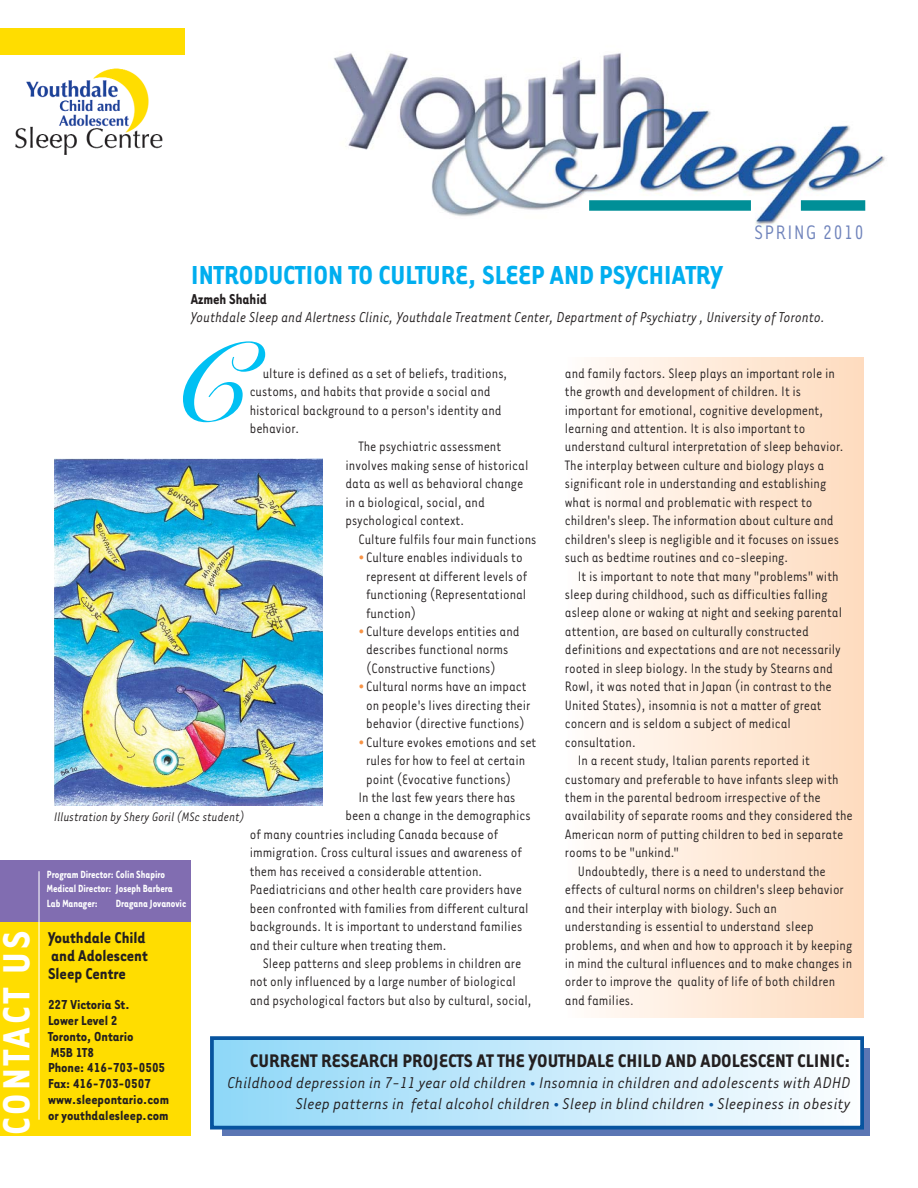
<style>
.page{position:relative;width:918px;height:1188px;background:#fff}
.page>*{position:absolute;margin:0;border:0;box-sizing:border-box;transform-origin:0 0}
.t1{font:109.5px "Snell Roundhand Bold Script";color:#00c0f3}
.t2{font:700 43.5px "Tarzana Narrow";letter-spacing:.075em;color:#fff}
.t3{font:700 30px "Tarzana Narrow";color:#00aeef}
.t4{font:22.5px "Tarzana Narrow";letter-spacing:.05em;color:#7084bc}
.t5{font:700 21px "Tarzana Narrow";color:#231f20}
.t6{font:italic 18px/21px "Tarzana Narrow";color:#231f20;text-align:right}
.t7{font:700 18px/18px "Tarzana Narrow";color:#231f20;text-align:justify}
.t8{font:italic 16.5px "Tarzana Narrow";color:#231f20;scale:.95 1}
.t9{font:700 16.5px "Tarzana Narrow";color:#231f20;scale:.95 1}
.t10{font:15.75px/18.5px "Tarzana Narrow";color:#231f20;scale:.95 1}
.t11{font:700 15px/15.8px "Tarzana Narrow";color:#231f20}
.t12{font:italic 14.25px "Tarzana Narrow";color:#231f20;scale:.95 1}
.t13{font:700 12px/14.2px "Tarzana Narrow";color:#fff;scale:.9 1}
.s1{font-weight:700;font-size:19.5px;color:#f79345}
.s2{font-weight:700;font-style:normal;color:#07549f}
</style>
<div class="page">
<div style="left:223px;top:1048px;width:647px;height:88px;background:#5b76b4"></div>
<div style="left:567px;top:358px;width:297px;height:659px;background:linear-gradient(to right,#fffcfa,#fedbbd)"></div>
<img style="left:54px;top:458px;width:269px;height:347px">
<img style="left:334px;top:53px;width:551px;height:173px">
<img style="left:15px;top:69px;width:148px;height:86px">
<div style="left:589px;top:200px;width:162px;height:11px;background:#008f97"></div>
<div style="left:801px;top:200px;width:64px;height:11px;background:#008f97"></div>
<div style="left:1px;top:918px;width:190px;height:218px;background:#fd0"></div>
<div style="left:0;top:28px;width:184px;height:28px;background:#fd0"></div>
<div style="left:0;top:861px;width:191px;height:61px;background:#816db1"></div>
<hr style="left:38px;top:871px;width:2px;height:249px;background:#fff">
<div style="left:214px;top:1040px;width:646px;height:86px;background:linear-gradient(to right,#8fd7f8,#fcfdff)"></div>
<div style="left:210px;top:1036px;width:654px;height:93px;border:4px solid #07549f"></div>
<h3 class="t4" style="left:754px;top:225px;width:111px">SPRING 2010</h3>
<h3 class="t3" style="left:191px;top:265px;width:534px">INTRODUCTION TO CULTURE, SLEEP AND PSYCHIATRY</h3>
<p class="t9" style="left:191px;top:293px;width:82px">Azmeh Shahid</p>
<p class="t8" style="left:191px;top:311px;width:669px">Youthdale Sleep and Alertness Clinic, Youthdale Treatment Center, Department of Psychiatry , University of Toronto.</p>
<h1 class="t1" style="left:175px;top:344px;width:75px">C</h1>
<p class="t10" style="left:565px;top:365px;width:295px">and family factors. Sleep plays an important role in the growth and development of children. It is important for emotional, cognitive development, learning and attention. It is also important to understand cultural interpretation of sleep behavior.<br>The interplay between culture and biology plays a significant role in understanding and establishing what is normal and problematic with respect to children's sleep. The information about culture and children's sleep is negligible and it focuses on issues such as bedtime routines and co-sleeping.</p>
<p class="t10" style="left:578px;top:568px;width:276px">It is important to note that many "problems" with</p>
<p class="t10" style="left:565px;top:586px;width:278px">sleep during childhood, such as difficulties falling</p>
<p class="t10" style="left:565px;top:605px;width:293px">asleep alone or waking at night and seeking parental</p>
<p class="t10" style="left:565px;top:623px;width:258px">attention, are based on culturally constructed</p>
<p class="t10" style="left:565px;top:642px;width:292px">definitions and expectations and are not necessarily</p>
<p class="t10" style="left:565px;top:660px;width:284px">rooted in sleep biology. In the study by Stearns and</p>
<p class="t10" style="left:565px;top:679px;width:282px">Rowl, it was noted that in Japan (in contrast to the</p>
<p class="t10" style="left:565px;top:697px;width:272px">United States), insomnia is not a matter of great</p>
<p class="t10" style="left:565px;top:716px;width:240px">concern and is seldom a subject of medical</p>
<p class="t10" style="left:565px;top:734px;width:76px">consultation.</p>
<p class="t10" style="left:578px;top:753px;width:246px">In a recent study, Italian parents reported it</p>
<p class="t10" style="left:565px;top:771px;width:290px">customary and preferable to have infants sleep with</p>
<p class="t10" style="left:565px;top:789px;width:271px">them in the parental bedroom irrespective of the</p>
<p class="t10" style="left:565px;top:808px;width:305px">availability of separate rooms and they considered the</p>
<p class="t10" style="left:565px;top:826px;width:295px">American norm of putting children to bed in separate</p>
<p class="t10" style="left:565px;top:845px;width:122px">rooms to be "unkind."</p>
<p class="t10" style="left:578px;top:863px;width:263px">Undoubtedly, there is a need to understand the</p>
<p class="t10" style="left:565px;top:882px;width:295px">effects of cultural norms on children's sleep behavior</p>
<p class="t10" style="left:565px;top:900px;width:225px">and their interplay with biology. Such an</p>
<p class="t10" style="left:565px;top:919px;width:263px">understanding is essential to understand sleep</p>
<p class="t10" style="left:565px;top:937px;width:304px">problems, and when and how to approach it by keeping</p>
<p class="t10" style="left:565px;top:955px;width:304px">in mind the cultural influences and to make changes in</p>
<p class="t10" style="left:565px;top:974px;width:286px">order to improve the quality of life of both children</p>
<p class="t10" style="left:565px;top:992px;width:75px">and families.</p>
<p class="t10" style="left:263px;top:365px;width:259px">ulture is defined as a set of beliefs, traditions,</p>
<p class="t10" style="left:250px;top:384px;width:255px">customs, and habits that provide a social and</p>
<p class="t10" style="left:250px;top:402px;width:267px">historical background to a person's identity and</p>
<p class="t10" style="left:250px;top:420px;width:54px">behavior.</p>
<p class="t10" style="left:358px;top:439px;width:152px">The psychiatric assessment</p>
<p class="t10" style="left:345px;top:457px;width:194px">involves making sense of historical</p>
<p class="t10" style="left:345px;top:476px;width:189px">data as well as behavioral change</p>
<p class="t10" style="left:345px;top:494px;width:148px">in a biological, social, and</p>
<p class="t10" style="left:345px;top:513px;width:127px">psychological context.</p>
<p class="t10" style="left:358px;top:531px;width:189px">Culture fulfils four main functions</p>
<p class="t10" style="left:366px;top:550px;width:171px;text-indent:-8px"><span class="s1">•</span> Culture enables individuals to represent at different levels of functioning (Representational function)</p>
<p class="t10" style="left:366px;top:623px;width:163px;text-indent:-8px"><span class="s1">•</span> Culture develops entities and describes functional norms (Constructive functions)</p>
<p class="t10" style="left:358px;top:679px;width:183px;text-align:center"><span class="s1">•</span> Cultural norms have an impact on people's lives directing their behavior (directive functions)</p>
<p class="t10" style="left:358px;top:734px;width:189px"><span class="s1">•</span> Culture evokes emotions and set</p>
<p class="t10" style="left:366px;top:753px;width:169px">rules for how to feel at certain</p>
<p class="t10" style="left:366px;top:771px;width:154px">point (Evocative functions)</p>
<p class="t10" style="left:358px;top:789px;width:167px">In the last few years there has</p>
<p class="t10" style="left:345px;top:808px;width:196px">been a change in the demographics</p>
<p class="t10" style="left:250px;top:826px;width:263px">of many countries including Canada because of</p>
<p class="t10" style="left:250px;top:845px;width:288px">immigration. Cross cultural issues and awareness of</p>
<p class="t10" style="left:250px;top:863px;width:247px">them has received a considerable attention.</p>
<p class="t10" style="left:250px;top:882px;width:288px">Paediatricians and other health care providers have</p>
<p class="t10" style="left:250px;top:900px;width:295px">been confronted with families from different cultural</p>
<p class="t10" style="left:250px;top:919px;width:289px">backgrounds. It is important to understand families</p>
<p class="t10" style="left:250px;top:937px;width:209px">and their culture when treating them.</p>
<p class="t10" style="left:263px;top:955px;width:274px">Sleep patterns and sleep problems in children are</p>
<p class="t10" style="left:250px;top:974px;width:282px">not only influenced by a large number of biological</p>
<p class="t10" style="left:250px;top:992px;width:299px">and psychological factors but also by cultural, social,</p>
<p class="t12" style="left:54px;top:812px;width:202px">Illustration by Shery Goril (MSc student)</p>
<p class="t13" style="left:47px;top:868px;width:141px">Program Director: Colin Shapiro<br>Medical Director: Joseph Barbera<br>Lab Manager:</p>
<p class="t13" style="left:116px;top:897px;width:80px">Dragana Jovanovic</p>
<h2 class="t2" style="left:2px;top:1135px;width:206px;rotate:-90deg">CONTACT US</h2>
<p class="t7" style="left:48px;top:930px;width:101px">Youthdale Child and Adolescent Sleep Centre</p>
<p class="t11" style="left:48px;top:998px;width:123px">227 Victoria St.<br>Lower Level 2<br>Toronto, Ontario<br>M5B 1T8<br>Phone: 416-703-0505<br>Fax: 416-703-0507 www.sleepontario.com or youthdalesleep.com</p>
<h3 class="t5" style="left:250px;top:1054px;width:602px">CURRENT RESEARCH PROJECTS AT THE YOUTHDALE CHILD AND ADOLESCENT CLINIC:</h3>
<p class="t6" style="left:228px;top:1074px;width:625px">Childhood depression in 7-11 year old children <span class="s2">•</span> Insomnia in children and adolescents with ADHD<br>Sleep patterns in fetal alcohol children <span class="s2">•</span> Sleep in blind children <span class="s2">•</span> Sleepiness in obesity</p>
</div>
